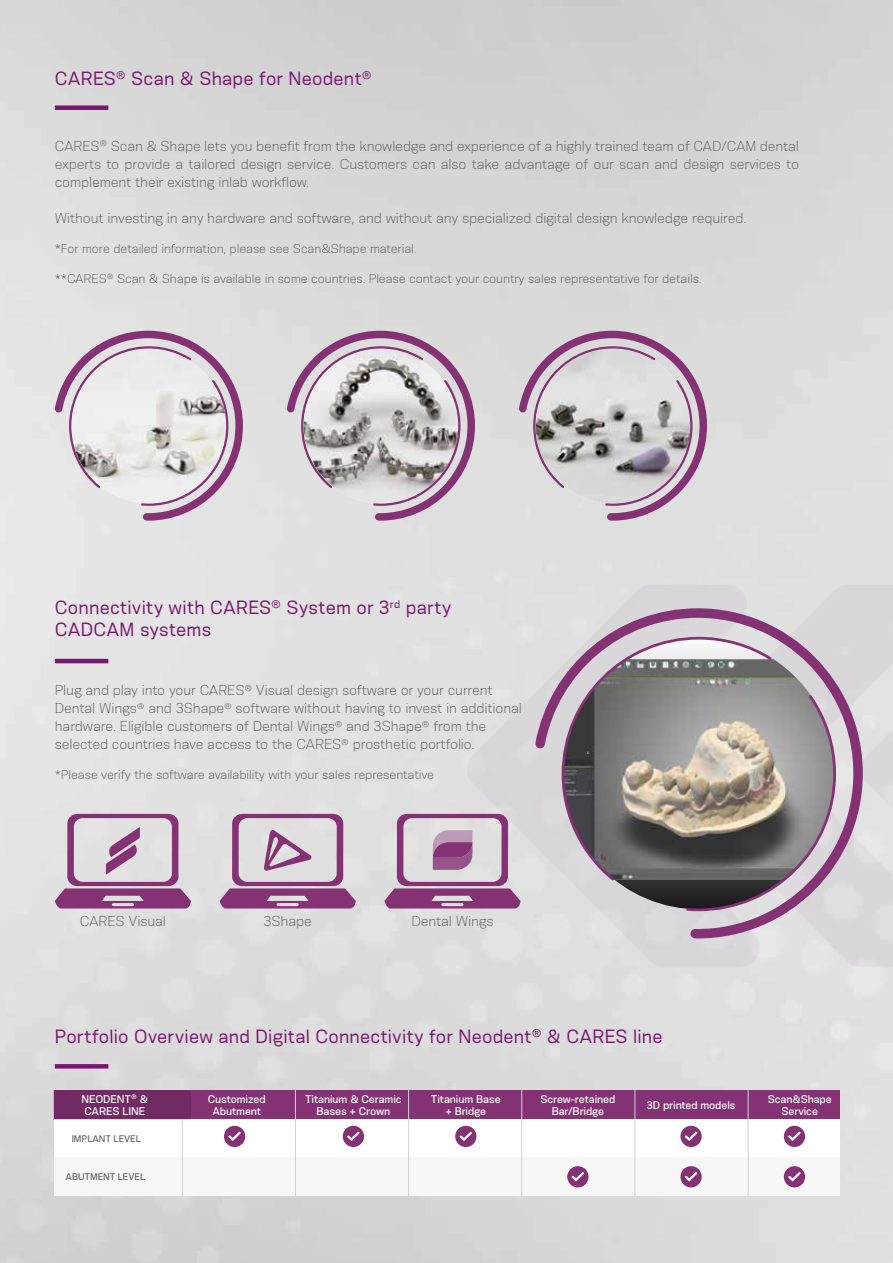
<style>
.page{position:relative;width:893px;height:1263px;background:#fff}
.page>*{position:absolute;margin:0;border:0;box-sizing:border-box;transform-origin:0 0}
.t1{font:18px/21.6px "Konsens";color:#79176f}
.t2{font:300 13.5px/18px "Konsens";letter-spacing:-.01em;color:#575756;text-align:justify}
.t3{font:300 12px "Konsens";letter-spacing:-.01em;color:#575756}
.t4{font:500 10.5px/12px "Konsens";letter-spacing:-.01em;color:#fff;text-align:center}
.t5{font:500 9px "Konsens";letter-spacing:-.01em;color:#636569}
</style>
<div class="page">
<img style="left:0;top:0;width:893px;height:1263px">
<img style="left:460px;top:569px;width:433px;height:446px">
<svg style="left:529px;top:603px;width:338px;height:340px;background:#d2c7d0"></svg>
<svg style="left:560px;top:635px;width:277px;height:277px;background:#968f90"></svg>
<svg style="left:55px;top:1064px;width:53px;height:4px"></svg>
<div style="left:54px;top:1090px;width:785px;height:29px;background:#853275"></div>
<div style="left:54px;top:1119px;width:785px;height:39px;background:#fff"></div>
<div style="left:54px;top:1158px;width:785px;height:38px;background:#f7f7f8"></div>
<div style="left:54px;top:1090px;width:137px;height:29px;background:#712a63"></div>
<hr style="left:182px;top:1119px;width:1px;height:77px;background:#d0d1d2">
<hr style="left:295px;top:1090px;width:1px;height:106px;background:#d0d1d2">
<hr style="left:408px;top:1090px;width:1px;height:106px;background:#d0d1d2">
<hr style="left:521px;top:1090px;width:1px;height:106px;background:#d0d1d2">
<hr style="left:635px;top:1090px;width:1px;height:106px;background:#d0d1d2">
<hr style="left:748px;top:1090px;width:1px;height:106px;background:#d0d1d2">
<div style="left:224px;top:1126px;width:21px;height:21px;background:#853275;border-radius:50%"></div>
<svg style="left:226px;top:1131px;width:15px;height:12px"></svg>
<div style="left:343px;top:1126px;width:21px;height:21px;background:#853275;border-radius:50%"></div>
<svg style="left:347px;top:1131px;width:13px;height:10px"></svg>
<svg style="left:680px;top:1126px;width:22px;height:21px"></svg>
<svg style="left:683px;top:1130px;width:16px;height:13px"></svg>
<svg style="left:680px;top:1166px;width:22px;height:21px"></svg>
<svg style="left:683px;top:1170px;width:16px;height:13px"></svg>
<div style="left:567px;top:1166px;width:21px;height:21px;background:#853275;border-radius:50%"></div>
<svg style="left:571px;top:1172px;width:13px;height:10px"></svg>
<div style="left:455px;top:1126px;width:21px;height:21px;background:#853275;border-radius:50%"></div>
<svg style="left:459px;top:1131px;width:13px;height:10px"></svg>
<div style="left:784px;top:1126px;width:21px;height:21px;background:#853275;border-radius:50%"></div>
<svg style="left:788px;top:1131px;width:13px;height:10px"></svg>
<div style="left:784px;top:1166px;width:21px;height:21px;background:#853275;border-radius:50%"></div>
<svg style="left:788px;top:1170px;width:15px;height:12px"></svg>
<div style="left:55px;top:105px;width:53px;height:5px;background:#79176f"></div>
<hr style="left:55px;top:659px;width:53px;height:4px;background:#79176f">
<svg style="left:384px;top:814px;width:136px;height:94px;background:#bb9bb5"></svg>
<svg style="left:220px;top:814px;width:136px;height:94px;background:#bea0b8"></svg>
<svg style="left:55px;top:814px;width:136px;height:94px;background:#bfa1ba"></svg>
<svg style="left:50px;top:327px;width:197px;height:197px;background:#d9d0d6"></svg>
<svg style="left:282px;top:327px;width:197px;height:197px;background:#c5bdc2"></svg>
<svg style="left:514px;top:402px;width:197px;height:122px;background:#c2bac0"></svg>
<img style="left:323px;top:0;width:570px;height:402px">
<h1 class="t1" style="left:55px;top:67px;width:319px">CARES<sup>®</sup> Scan &amp; Shape for Neodent<sup>®</sup></h1>
<p class="t2" style="left:55px;top:136px;width:746px">CARES<sup>®</sup> Scan &amp; Shape lets you benefit from the knowledge and experience of a highly trained team of CAD/CAM dental experts to provide a tailored design service. Customers can also take advantage of our scan and design services to complement their existing inlab workflow.</p>
<p class="t2" style="left:55px;top:208px;width:693px">Without investing in any hardware and software, and without any specialized digital design knowledge required.</p>
<p class="t3" style="left:55px;top:241px;width:363px">*For more detailed information, please see Scan&amp;Shape material.</p>
<p class="t3" style="left:55px;top:271px;width:648px">**CARES<sup>®</sup> Scan &amp; Shape is available in some countries. Please contact your country sales representative for details.</p>
<h1 class="t1" style="left:55px;top:596px;width:398px">Connectivity with CARES<sup>®</sup> System or 3<sup>rd</sup> party<br>CADCAM systems</h1>
<p class="t2" style="left:55px;top:681px;width:468px;text-align:left">Plug and play into your CARES<sup>®</sup> Visual design software or your current Dental Wings<sup>®</sup> and 3Shape<sup>®</sup> software without having to invest in additional hardware. Eligible customers of Dental Wings<sup>®</sup> and 3Shape<sup>®</sup> from the selected countries have access to the CARES<sup>®</sup> prosthetic portfolio.</p>
<p class="t3" style="left:55px;top:768px;width:381px">*Please verify the software availability with your sales representative</p>
<p class="t2" style="left:80px;top:912px;width:88px">CARES Visual</p>
<p class="t2" style="left:263px;top:912px;width:50px">3Shape</p>
<p class="t2" style="left:411px;top:912px;width:84px">Dental Wings</p>
<h1 class="t1" style="left:55px;top:1024px;width:610px">Portfolio Overview and Digital Connectivity for Neodent<sup>®</sup> &amp; CARES line</h1>
<p class="t4" style="left:82px;top:1093px;width:68px;text-align:left">NEODENT<sup>®</sup> &amp;<br>CARES LINE</p>
<p class="t4" style="left:431px;top:1093px;width:71px">Titanium Base + Bridge</p>
<p class="t4" style="left:305px;top:1093px;width:98px">Titanium &amp; Ceramic<br>Bases + Crown</p>
<p class="t4" style="left:540px;top:1093px;width:76px">Screw-retained<br>Bar/Bridge</p>
<p class="t4" style="left:647px;top:1099px;width:90px">3D printed models</p>
<p class="t4" style="left:768px;top:1093px;width:66px">Scan&amp;Shape<br>Service</p>
<p class="t4" style="left:208px;top:1093px;width:59px">Customized<br>Abutment</p>
<p class="t5" style="left:72px;top:1132px;width:71px">IMPLANT LEVEL</p>
<p class="t5" style="left:66px;top:1171px;width:81px">ABUTMENT LEVEL</p>
</div>
